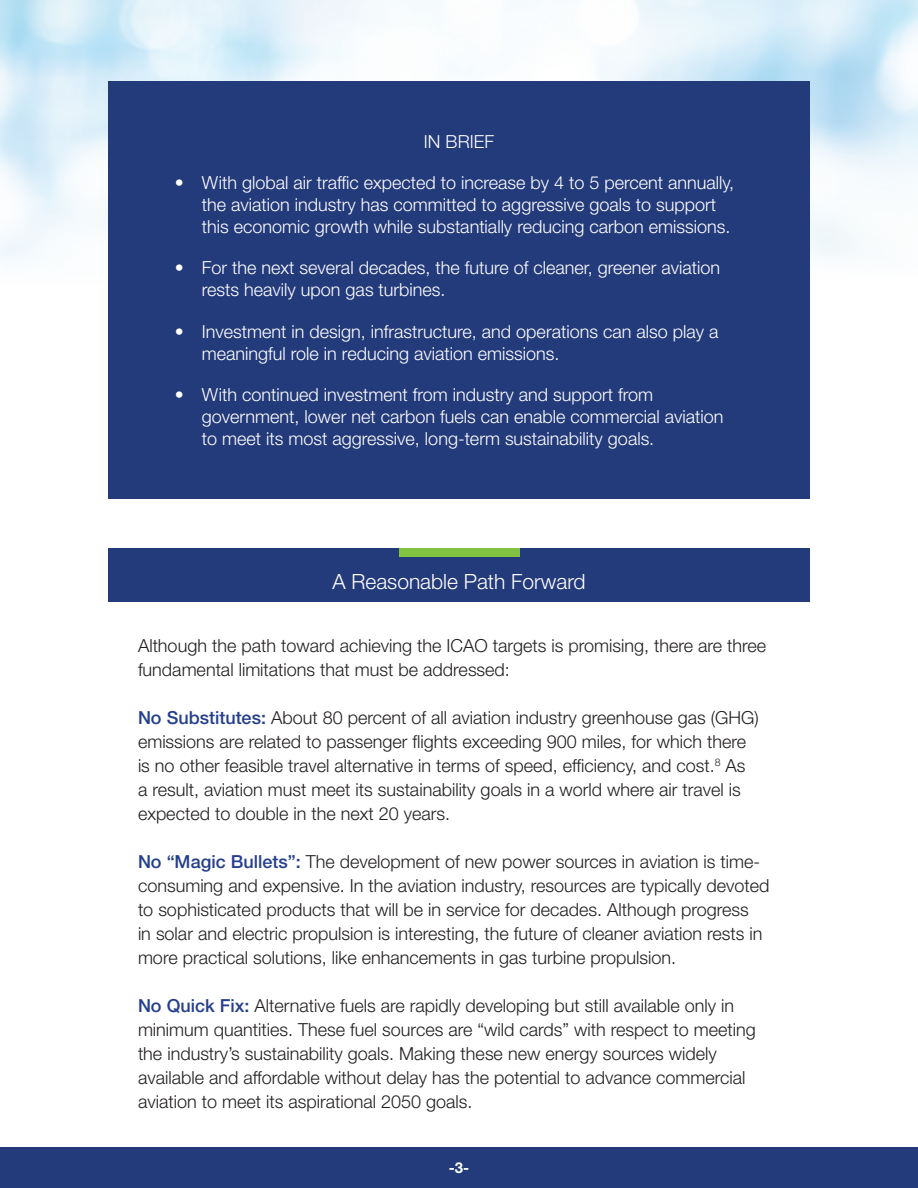
<style>
.page{position:relative;width:918px;height:1188px;background:#fff}
.page>*{position:absolute;margin:0;border:0;box-sizing:border-box;transform-origin:0 0}
.t1{font:300 21px "Helvetica Neue LT Std";color:#fff}
.t2{font:300 18px/24px "Helvetica Neue LT Std";color:#231f20}
.t3{font:300 18px/21.6px "Helvetica Neue LT Std";color:#fff}
.t4{font:700 15px "Helvetica Neue LT Std";color:#fff}
.s1{font-weight:500;color:#253f8e}
</style>
<div class="page">
<div style="left:0;top:1148px;width:918px;height:40px;background:#233a7b"></div>
<div style="left:108px;top:81px;width:702px;height:418px;background:#233a7b"></div>
<div style="left:108px;top:548px;width:702px;height:54px;background:#233a7b"></div>
<div style="left:399px;top:548px;width:120px;height:8px;background:#81c340"></div>
<p class="t3" style="left:424px;top:130px;width:72px">IN BRIEF</p>
<p class="t3" style="left:202px;top:172px;width:534px;text-indent:-27px">• With global air traffic expected to increase by 4 to 5 percent annually, the aviation industry has committed to aggressive goals to support this economic growth while substantially reducing carbon emissions.</p>
<p class="t3" style="left:202px;top:257px;width:520px;text-indent:-27px">• For the next several decades, the future of cleaner, greener aviation rests heavily upon gas turbines.</p>
<p class="t3" style="left:202px;top:320px;width:518px;text-indent:-27px">• Investment in design, infrastructure, and operations can also play a meaningful role in reducing aviation emissions.</p>
<p class="t3" style="left:202px;top:384px;width:523px;text-indent:-27px">• With continued investment from industry and support from government, lower net carbon fuels can enable commercial aviation to meet its most aggressive, long-term sustainability goals.</p>
<p class="t1" style="left:332px;top:568px;width:255px">A Reasonable Path Forward</p>
<p class="t2" style="left:138px;top:633px;width:630px">Although the path toward achieving the ICAO targets is promising, there are three fundamental limitations that must be addressed:</p>
<p class="t2" style="left:138px;top:705px;width:622px"><span class="s1">No Substitutes:</span> About 80 percent of all aviation industry greenhouse gas (GHG) emissions are related to passenger flights exceeding 900 miles, for which there is no other feasible travel alternative in terms of speed, efficiency, and cost.<sup>8</sup> As a result, aviation must meet its sustainability goals in a world where air travel is expected to double in the next 20 years.</p>
<p class="t2" style="left:138px;top:849px;width:633px"><span class="s1">No “Magic Bullets”:</span> The development of new power sources in aviation is time&shy;consuming and expensive. In the aviation industry, resources are typically devoted to sophisticated products that will be in service for decades. Although progress<br>in solar and electric propulsion is interesting, the future of cleaner aviation rests in more practical solutions, like enhancements in gas turbine propulsion.</p>
<p class="t2" style="left:138px;top:993px;width:619px"><span class="s1">No Quick Fix:</span> Alternative fuels are rapidly developing but still available only in minimum quantities. These fuel sources are “wild cards” with respect to meeting the industry’s sustainability goals. Making these new energy sources widely available and affordable without delay has the potential to advance commercial aviation to meet its aspirational 2050 goals.</p>
<p class="t4" style="left:449px;top:1158px;width:22px">-3-</p>
</div>
